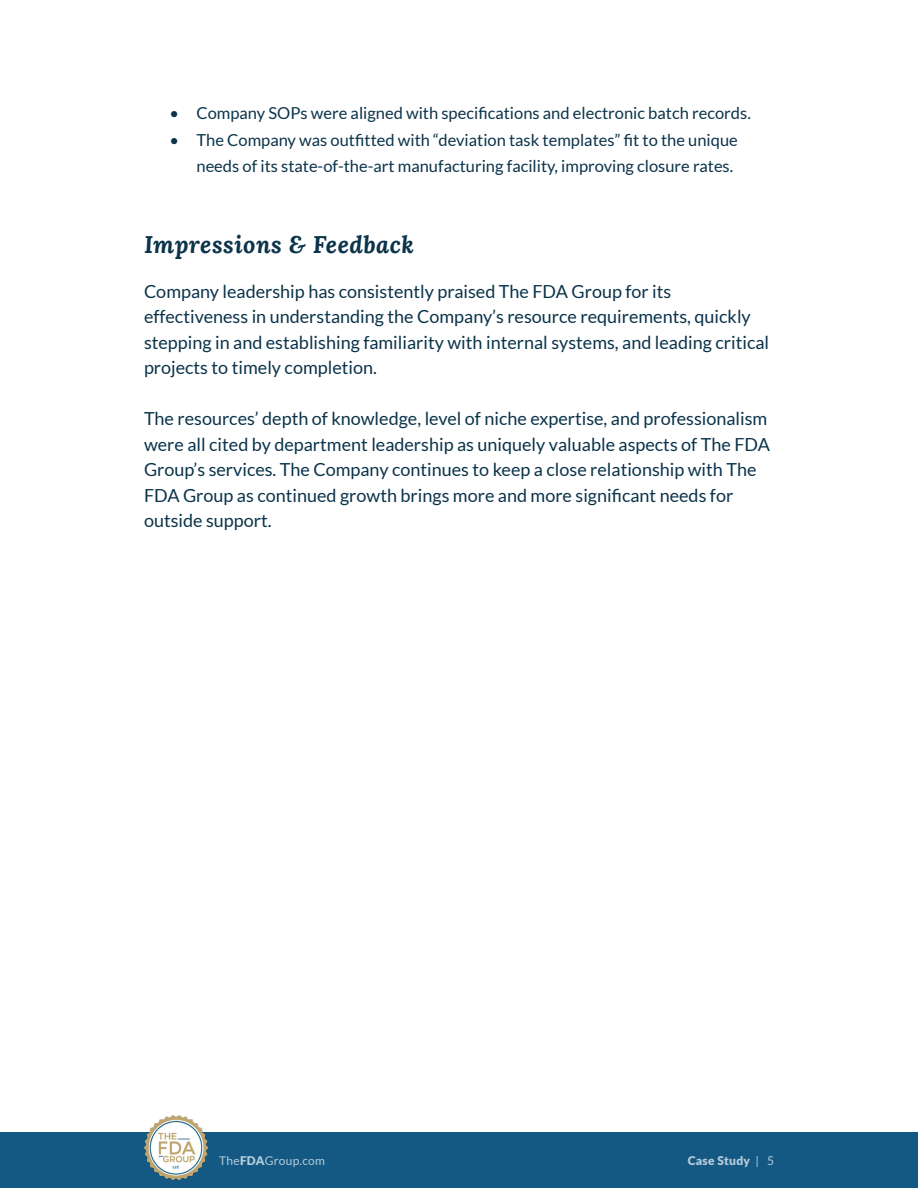
<style>
.page{position:relative;width:918px;height:1188px;background:#fff}
.page>*{position:absolute;margin:0;border:0;box-sizing:border-box;transform-origin:0 0}
.t1{font:italic 700 24px "Lora";letter-spacing:.02em;color:#0b334a}
.t2{font:18px/25.5px "Lato";color:#0b334a}
.t3{font:16.5px/25.5px "Lato";color:#0b334a;text-align:right}
.t4{font:12px "Lato";letter-spacing:.02em;color:#fff}
.t5{font:900 12px "Lato";letter-spacing:.02em;color:#fff}
.s1{font-weight:900}
.s2{font-weight:400}
</style>
<div class="page">
<div style="left:0;top:1132px;width:918px;height:56px;background:#135984"></div>
<img style="left:144px;top:1116px;width:64px;height:63px">
<p class="t3" style="left:170px;top:101px;width:583px">• Company SOPs were aligned with specifications and electronic batch records.</p>
<p class="t3" style="left:170px;top:128px;width:570px">• The Company was outfitted with “deviation task templates” fit to the unique needs of its state-of-the-art manufacturing facility, improving closure rates.</p>
<p class="t1" style="left:144px;top:228px;width:272px">Impressions &amp; Feedback</p>
<p class="t2" style="left:144px;top:279px;width:627px">Company leadership has consistently praised The FDA Group for its effectiveness in understanding the Company’s resource requirements, quickly stepping in and establishing familiarity with internal systems, and leading critical projects to timely completion.</p>
<p class="t2" style="left:144px;top:406px;width:627px">The resources’ depth of knowledge, level of niche expertise, and professionalism were all cited by department leadership as uniquely valuable aspects of The FDA Group’s services. The Company continues to keep a close relationship with The FDA Group as continued growth brings more and more significant needs for outside support.</p>
<p class="t4" style="left:219px;top:1154px;width:107px">The<span class="s1">FDA</span>Group.com</p>
<p class="t5" style="left:688px;top:1154px;width:88px">Case Study <span class="s2">| 5</span></p>
</div>
